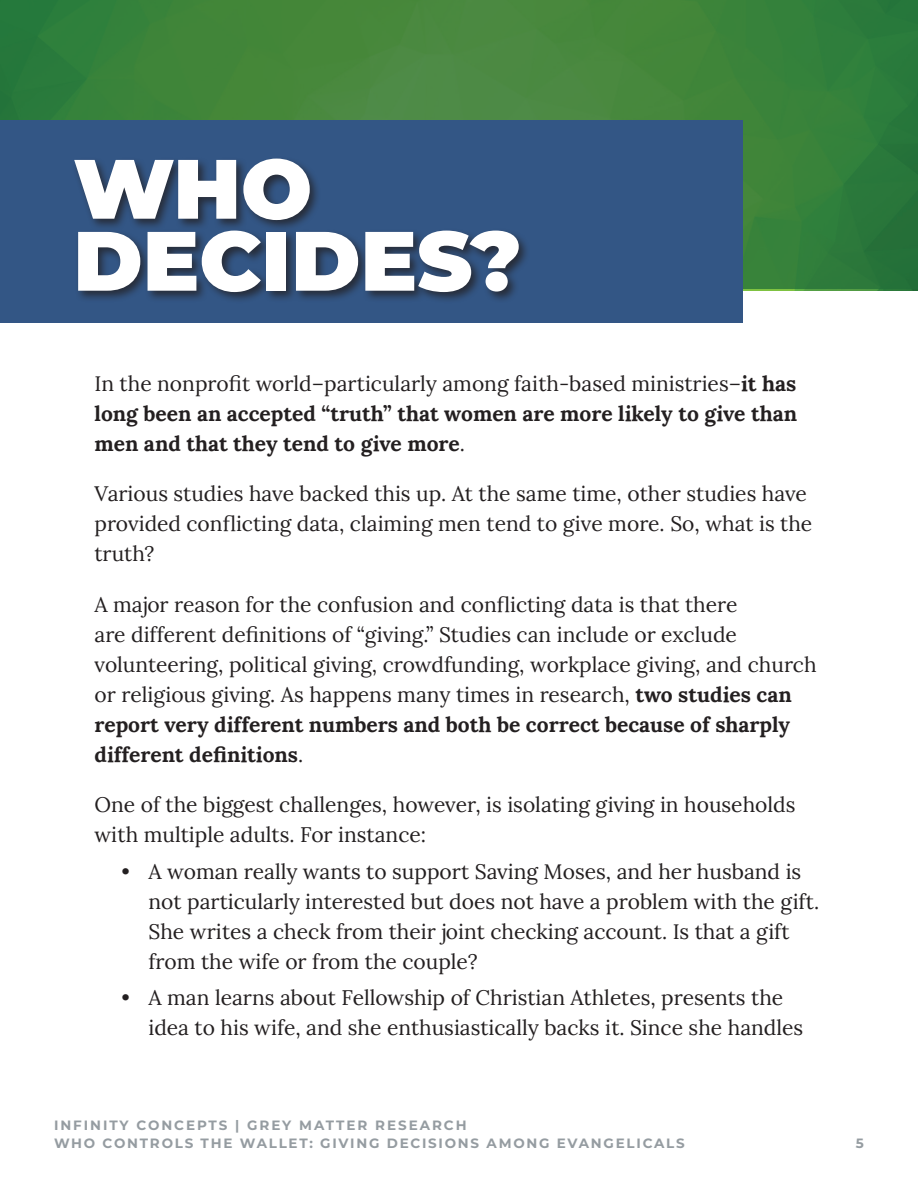
<style>
.page{position:relative;width:918px;height:1188px;background:#fff}
.page>*{position:absolute;margin:0;border:0;box-sizing:border-box;transform-origin:0 0}
.t1{font:900 84px/72px "Montserrat";color:#fff}
.t2{font:21px/30px "Lora";color:#231f20}
.t3{font:700 21px/30px "Lora";color:#231f20;text-align:justify}
.t4{font:700 13.5px/18px "Montserrat";letter-spacing:.13em;color:#959ca1}
.s1{font-weight:400}
.s2{font-weight:700}
</style>
<div class="page">
<svg style="left:0;top:0;width:918px;height:289px;background:#3b823b"></svg>
<div style="left:0;top:120px;width:743px;height:203px;background:#335685"></div>
<div style="left:72px;top:156px;width:459px;height:148px;background:#231f20;opacity:.75"></div>
<h1 class="t1" style="left:73px;top:154px;width:450px">WHO<br>DECIDES?</h1>
<p class="t3" style="left:94px;top:370px;width:704px"><span class="s1">In the nonprofit world–particularly among faith-based ministries–</span>it has long been an accepted “truth” that women are more likely to give than men and that they tend to give more<span class="s1">.</span></p>
<p class="t2" style="left:94px;top:477px;width:719px">Various studies have backed this up. At the same time, other studies have provided conflicting data, claiming men tend to give more. So, what is the truth?</p>
<p class="t2" style="left:94px;top:588px;width:724px">A major reason for the confusion and conflicting data is that there<br>are different definitions of “giving.” Studies can include or exclude volunteering, political giving, crowdfunding, workplace giving, and church or religious giving. As happens many times in research, <span class="s2">two studies can report very different numbers and both be correct because of sharply different definitions</span>.</p>
<p class="t2" style="left:94px;top:788px;width:703px">One of the biggest challenges, however, is isolating giving in households with multiple adults. For instance:</p>
<p class="t2" style="left:148px;top:856px;width:672px;text-indent:-27px">• A woman really wants to support Saving Moses, and her husband is not particularly interested but does not have a problem with the gift.<br>She writes a check from their joint checking account. Is that a gift from the wife or from the couple?</p>
<p class="t2" style="left:148px;top:983px;width:656px;text-indent:-27px">• A man learns about Fellowship of Christian Athletes, presents the idea to his wife, and she enthusiastically backs it. Since she handles</p>
<p class="t4" style="left:54px;top:1117px;width:632px">INFINITY CONCEPTS | GREY MATTER RESEARCH<br>WHO CONTROLS THE WALLET: GIVING DECISIONS AMONG EVANGELICALS</p>
<p class="t4" style="left:856px;top:1135px;width:10px">5</p>
</div>
